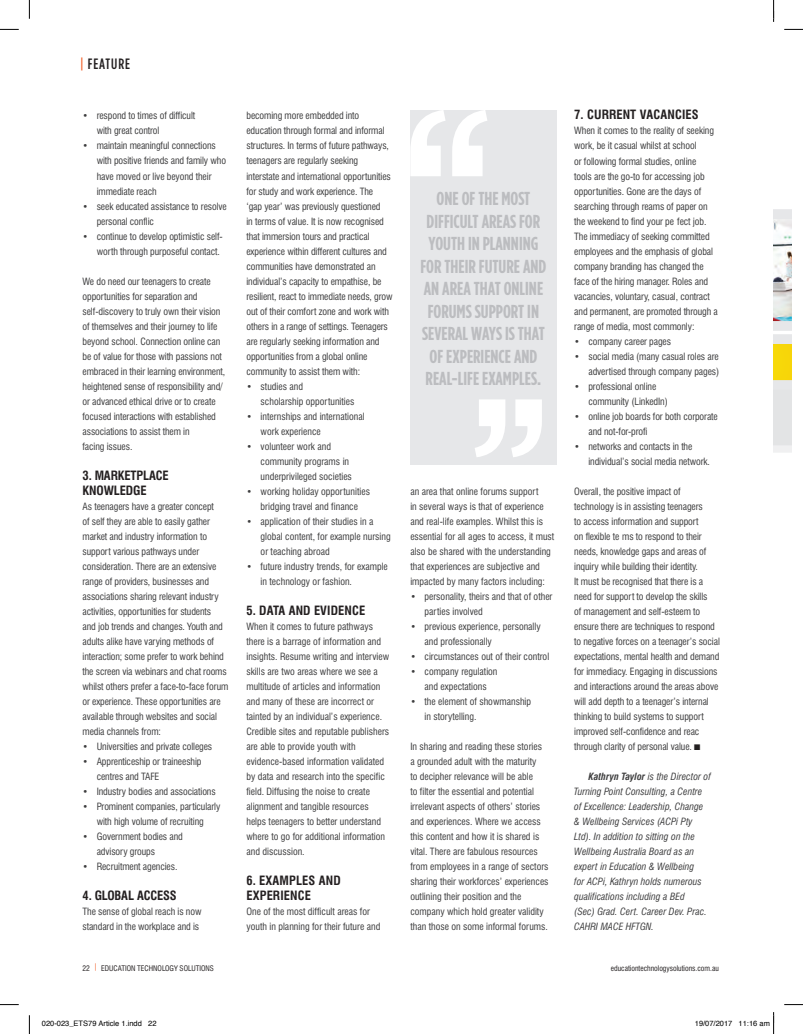
<style>
.page{position:relative;width:803px;height:1034px;background:#fff}
.page>*{position:absolute;margin:0;border:0;box-sizing:border-box;transform-origin:0 0}
.t1{font:700 18.75px/22.5px "Gotham Condensed";color:#bcbdc0;text-align:center}
.t2{font:500 15px "Gotham Condensed";letter-spacing:.06em;color:#231f20}
.t3{font:700 condensed 12.5px/15px "Swiss 721 BT";letter-spacing:.01em;color:#231f20}
.t4{font:700 condensed 12.5px/15px "Swiss 721 BT";letter-spacing:-.01em;color:#231f20}
.t5{font:condensed 9.75px/15px "Swiss 721 BT";letter-spacing:-.01em;color:#3e3e3f}
.t6{font:italic condensed 9.75px/15px "Swiss 721 BT";letter-spacing:.005em;color:#3e3e3f}
.t7{font:condensed 7.5px "Swiss 721 BT";color:#231f20}
.t8{font:7.5px "Helvetica";color:#000}
.s1{color:#f2642f}
.s2{color:#231f20}
.s3{font-weight:700}
</style>
<div class="page">
<svg style="left:773px;top:209px;width:18px;height:244px"></svg>
<div style="left:410px;top:110px;width:146px;height:354px;background:#e6e7e9"></div>
<svg style="left:410px;top:110px;width:77px;height:66px"></svg>
<svg style="left:475px;top:399px;width:67px;height:58px"></svg>
<svg style="left:0;top:29px;width:19px;height:1px"></svg>
<svg style="left:784px;top:29px;width:19px;height:1px"></svg>
<svg style="left:0;top:1004px;width:19px;height:1px"></svg>
<svg style="left:784px;top:1004px;width:19px;height:1px"></svg>
<svg style="left:29px;top:0;width:1px;height:19px"></svg>
<svg style="left:29px;top:1015px;width:1px;height:18px"></svg>
<svg style="left:773px;top:0;width:1px;height:22px"></svg>
<svg style="left:773px;top:1012px;width:1px;height:21px"></svg>
<h2 class="t2" style="left:80px;top:55px;width:52px"><span class="s1">|</span> FEATURE</h2>
<p class="t5" style="left:97px;top:108px;width:100px;text-indent:-14px">• respond to times of difficult with great control</p>
<p class="t5" style="left:97px;top:138px;width:131px;text-indent:-14px">• maintain meaningful connections with positive friends and family who have moved or live beyond their immediate reach</p>
<p class="t5" style="left:97px;top:198px;width:132px;text-indent:-14px">• seek educated assistance to resolve personal conflic</p>
<p class="t5" style="left:97px;top:228px;width:128px;text-indent:-14px">• continue to develop optimistic self&shy;worth through purposeful contact.</p>
<p class="t5" style="left:83px;top:273px;width:144px">We do need our teenagers to create opportunities for separation and self-discovery to truly own their vision of themselves and their journey to life beyond school. Connection online can be of value for those with passions not embraced in their learning environment, heightened sense of responsibility and/ or advanced ethical drive or to create focused interactions with established associations to assist them in<br>facing issues.</p>
<p class="t4" style="left:83px;top:467px;width:88px">3. MARKETPLACE<br>KNOWLEDGE</p>
<p class="t5" style="left:83px;top:498px;width:147px">As teenagers have a greater concept<br>of self they are able to easily gather market and industry information to support various pathways under consideration. There are an extensive range of providers, businesses and associations sharing relevant industry activities, opportunities for students<br>and job trends and changes. Youth and adults alike have varying methods of interaction; some prefer to work behind the screen via webinars and chat rooms whilst others prefer a face-to-face forum or experience. These opportunities are available through websites and social media channels from:</p>
<p class="t5" style="left:83px;top:738px;width:131px">• Universities and private colleges</p>
<p class="t5" style="left:97px;top:753px;width:106px;text-indent:-14px">• Apprenticeship or traineeship centres and TAFE</p>
<p class="t5" style="left:83px;top:783px;width:135px">• Industry bodies and associations</p>
<p class="t5" style="left:83px;top:798px;width:139px;text-align:center">• Prominent companies, particularly with high volume of recruiting</p>
<p class="t5" style="left:97px;top:828px;width:88px;text-indent:-14px">• Government bodies and advisory groups</p>
<p class="t5" style="left:83px;top:858px;width:96px">• Recruitment agencies.</p>
<p class="t4" style="left:83px;top:887px;width:96px">4. GLOBAL ACCESS</p>
<p class="t5" style="left:83px;top:903px;width:120px">The sense of global reach is now standard in the workplace and is</p>
<p class="t5" style="left:246px;top:108px;width:148px">becoming more embedded into education through formal and informal structures. In terms of future pathways, teenagers are regularly seeking interstate and international opportunities for study and work experience. The<br>‘gap year’ was previously questioned<br>in terms of value. It is now recognised that immersion tours and practical experience within different cultures and communities have demonstrated an individual’s capacity to empathise, be resilient, react to immediate needs, grow out of their comfort zone and work with others in a range of settings. Teenagers are regularly seeking information and opportunities from a global online community to assist them with:</p>
<p class="t5" style="left:261px;top:378px;width:95px;text-indent:-14px">• studies and<br>scholarship opportunities</p>
<p class="t5" style="left:261px;top:408px;width:106px;text-indent:-14px">• internships and international work experience</p>
<p class="t5" style="left:261px;top:438px;width:93px;text-indent:-14px">• volunteer work and community programs in underprivileged societies</p>
<p class="t5" style="left:246px;top:483px;width:125px;text-align:center">• working holiday opportunities bridging travel and finance</p>
<p class="t5" style="left:261px;top:513px;width:132px;text-indent:-14px">• application of their studies in a global content, for example nursing or teaching abroad</p>
<p class="t5" style="left:261px;top:558px;width:129px;text-indent:-14px">• future industry trends, for example in technology or fashion.</p>
<p class="t3" style="left:246px;top:602px;width:120px">5. DATA AND EVIDENCE</p>
<p class="t5" style="left:246px;top:618px;width:144px">When it comes to future pathways there is a barrage of information and insights. Resume writing and interview skills are two areas where we see a multitude of articles and information and many of these are incorrect or tainted by an individual’s experience.<br>Credible sites and reputable publishers are able to provide youth with evidence-based information validated by data and research into the specific field. Diffusing the noise to create alignment and tangible resources helps teenagers to better understand where to go for additional information and discussion.</p>
<p class="t3" style="left:246px;top:872px;width:96px">6. EXAMPLES AND<br>EXPERIENCE</p>
<p class="t5" style="left:246px;top:903px;width:135px">One of the most difficult areas for youth in planning for their future and</p>
<h1 class="t1" style="left:421px;top:187px;width:127px">ONE OF THE MOST<br>DIFFICULT AREAS FOR<br>YOUTH IN PLANNING<br>FOR THEIR FUTURE AND<br>AN AREA THAT ONLINE<br>FORUMS SUPPORT IN<br>SEVERAL WAYS IS THAT<br>OF EXPERIENCE AND<br>REAL-LIFE EXAMPLES.</h1>
<p class="t5" style="left:410px;top:483px;width:145px">an area that online forums support<br>in several ways is that of experience and real-life examples. Whilst this is essential for all ages to access, it must also be shared with the understanding that experiences are subjective and impacted by many factors including:</p>
<p class="t5" style="left:424px;top:588px;width:129px;text-indent:-14px">• personality, theirs and that of other parties involved</p>
<p class="t5" style="left:424px;top:618px;width:118px;text-indent:-14px">• previous experience, personally and professionally</p>
<p class="t5" style="left:410px;top:648px;width:140px">• circumstances out of their control</p>
<p class="t5" style="left:410px;top:663px;width:89px;text-align:center">• company regulation and expectations</p>
<p class="t5" style="left:424px;top:693px;width:108px;text-indent:-14px">• the element of showmanship in storytelling.</p>
<p class="t5" style="left:410px;top:738px;width:140px">In sharing and reading these stories a grounded adult with the maturity<br>to decipher relevance will be able<br>to filter the essential and potential irrelevant aspects of others’ stories and experiences. Where we access this content and how it is shared is vital. There are fabulous resources from employees in a range of sectors sharing their workforces’ experiences outlining their position and the company which hold greater validity than those on some informal forums.</p>
<p class="t3" style="left:574px;top:107px;width:126px">7. CURRENT VACANCIES</p>
<p class="t5" style="left:574px;top:123px;width:145px">When it comes to the reality of seeking work, be it casual whilst at school<br>or following formal studies, online<br>tools are the go-to for accessing job opportunities. Gone are the days of searching through reams of paper on the weekend to find your pe fect job.<br>The immediacy of seeking committed employees and the emphasis of global company branding has changed the face of the hiring manager. Roles and vacancies, voluntary, casual, contract and permanent, are promoted through a range of media, most commonly:</p>
<p class="t5" style="left:574px;top:333px;width:98px">• company career pages</p>
<p class="t5" style="left:574px;top:348px;width:146px;text-align:right">• social media (many casual roles are advertised through company pages)</p>
<p class="t5" style="left:588px;top:378px;width:81px;text-indent:-14px">• professional online community (LinkedIn)</p>
<p class="t5" style="left:588px;top:408px;width:131px;text-indent:-14px">• online job boards for both corporate and not-for-profi</p>
<p class="t5" style="left:588px;top:438px;width:123px;text-indent:-14px">• networks and contacts in the individual’s social media network.</p>
<p class="t5" style="left:574px;top:483px;width:147px">Overall, the positive impact of technology is in assisting teenagers<br>to access information and support<br>on flexible te ms to respond to their needs, knowledge gaps and areas of inquiry while building their identity.<br>It must be recognised that there is a need for support to develop the skills<br>of management and self-esteem to ensure there are techniques to respond to negative forces on a teenager’s social expectations, mental health and demand for immediacy. Engaging in discussions and interactions around the areas above will add depth to a teenager’s internal thinking to build systems to support improved self-confidence and reac through clarity of personal value. <span class="s2">■</span></p>
<p class="t6" style="left:574px;top:768px;width:138px;text-indent:14px"><span class="s3">Kathryn Taylor</span> is the Director of<br>Turning Point Consulting, a Centre of Excellence: Leadership, Change &amp; Wellbeing Services (ACPi Pty<br>Ltd). In addition to sitting on the<br>Wellbeing Australia Board as an expert in Education &amp; Wellbeing<br>for ACPi, Kathryn holds numerous qualifications including a BEd<br>(Sec) Grad. Cert. Career Dev. Prac.<br>CAHRI MACE HFTGN.</p>
<p class="t7" style="left:83px;top:963px;width:133px">22 <sup>|</sup> EDUCATION TECHNOLOGY SOLUTIONS</p>
<p class="t7" style="left:611px;top:963px;width:109px">educationtechnologysolutions.com.au</p>
<p class="t8" style="left:42px;top:1017px;width:116px">020-023_ETS79 Article 1.indd 22</p>
<p class="t8" style="left:695px;top:1017px;width:77px">19/07/2017 11:16 am</p>
</div>
